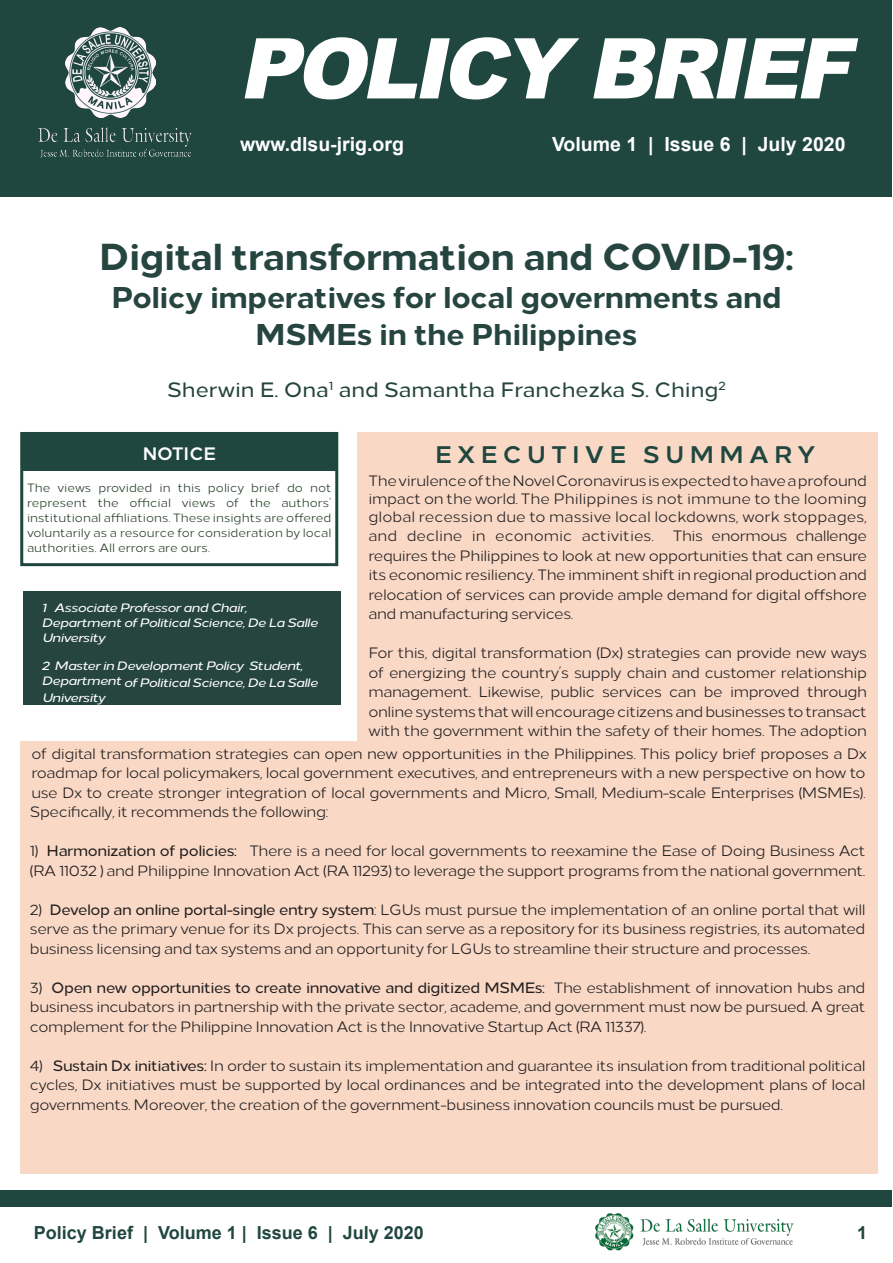
<style>
.page{position:relative;width:893px;height:1263px;background:#fff}
.page>*{position:absolute;margin:0;border:0;box-sizing:border-box;transform-origin:0 0}
.t1{font:italic 900 84px "Arial";color:#fff}
.t2{font:800 37.5px "Loew";letter-spacing:-.01em;color:#26453f}
.t3{font:800 30px/37.5px "Loew";letter-spacing:-.01em;color:#26453f;text-align:center}
.t4{font:700 24px "Loew";letter-spacing:.22em;color:#1f473f}
.t5{font:500 20.85px "Loew";color:#26453f}
.t6{font:700 19.5px "Arial";color:#fff}
.t7{font:700 18px "Arial";color:#1f473f}
.t8{font:700 18px "Loew";color:#fff}
.t9{font:15px/19.5px "Loew";letter-spacing:-.03em;color:#231f20;text-align:justify}
.t10{font:italic 500 12.15px/15px "Loew";letter-spacing:-.05em;color:#fff;scale:1.11 1}
.t11{font:12px/15px "Loew";color:#273d27;text-align:justify}
.s1{font-weight:500}
</style>
<div class="page">
<div style="left:357px;top:432px;width:521px;height:742px;background:#f9d9c6"></div>
<div style="left:1px;top:1190px;width:891px;height:17px;background:#1f473f"></div>
<img style="left:595px;top:1213px;width:199px;height:38px">
<div style="left:23px;top:591px;width:317px;height:114px;background:#26453f"></div>
<div style="left:20px;top:432px;width:318px;height:134px;border:3px solid #1f473f"></div>
<div style="left:23px;top:433px;width:314px;height:38px;background:#1f473f"></div>
<div style="left:1px;top:1px;width:891px;height:196px;background:#1f473f"></div>
<img style="left:65px;top:27px;width:90px;height:90px">
<div style="left:20px;top:741px;width:690px;height:433px;background:#f9d9c6"></div>
<img style="left:38px;top:127px;width:153px;height:31px">
<p class="t1" style="left:238px;top:7px;width:636px">POLICY BRIEF</p>
<p class="t6" style="left:240px;top:130px;width:165px">www.dlsu-jrig.org</p>
<p class="t6" style="left:552px;top:130px;width:295px">Volume 1 | Issue 6 | July 2020</p>
<p class="t2" style="left:99px;top:226px;width:696px">Digital transformation and COVID-19:</p>
<p class="t3" style="left:111px;top:276px;width:672px">Policy imperatives for local governments and<br>MSMEs in the Philippines</p>
<p class="t5" style="left:167px;top:373px;width:560px">Sherwin E. Ona<sup>1</sup> and Samantha Franchezka S. Ching<sup>2</sup></p>
<p class="t8" style="left:143px;top:439px;width:75px">NOTICE</p>
<p class="t11" style="left:27px;top:479px;width:306px">The views provided in this policy brief do not represent the official views of the authors’ institutional affiliations. These insights are offered voluntarily as a resource for consideration by local authorities. All errors are ours.</p>
<p class="t10" style="left:41px;top:599px;width:250px">1 Associate Professor and Chair,<br>Department of Political Science, De La Salle<br>University</p>
<p class="t10" style="left:41px;top:657px;width:250px;line-height:16.5px">2 Master in Development Policy Student,<br>Department of Political Science, De La Salle</p>
<p class="t10" style="left:41px;top:689px;width:59px">University</p>
<p class="t4" style="left:435px;top:434px;width:382px">EXECUTIVE SUMMARY</p>
<p class="t9" style="left:368px;top:470px;width:500px;line-height:18px">The virulence of the Novel Coronavirus is expected to have a profound impact on the world. The Philippines is not immune to the looming global recession due to massive local lockdowns, work stoppages,</p>
<p class="t9" style="left:368px;top:525px;width:500px">and decline in economic activities. This enormous challenge requires the Philippines to look at new opportunities that can ensure its economic resiliency. The imminent shift in regional production and relocation of services can provide ample demand for digital offshore and manufacturing services.</p>
<p class="t9" style="left:368px;top:642px;width:500px">For this, digital transformation (Dx) strategies can provide new ways of energizing the country’s supply chain and customer relationship management. Likewise, public services can be improved through online systems that will encourage citizens and businesses to transact with the government within the safety of their homes. The adoption</p>
<p class="t9" style="left:30px;top:742px;width:839px">of digital transformation strategies can open new opportunities in the Philippines. This policy brief proposes a Dx roadmap for local policymakers, local government executives, and entrepreneurs with a new perspective on how to use Dx to create stronger integration of local governments and Micro, Small, Medium-scale Enterprises (MSMEs).<br>Specifically, it recommends the following:</p>
<p class="t9" style="left:30px;top:840px;width:837px">1) <span class="s1">Harmonization of policies:</span> There is a need for local governments to reexamine the Ease of Doing Business Act (RA 11032 ) and Philippine Innovation Act (RA 11293) to leverage the support programs from the national government.</p>
<p class="t9" style="left:30px;top:898px;width:837px">2) <span class="s1">Develop an online portal-single entry system</span>: LGUs must pursue the implementation of an online portal that will serve as the primary venue for its Dx projects. This can serve as a repository for its business registries, its automated business licensing and tax systems and an opportunity for LGUs to streamline their structure and processes.</p>
<p class="t9" style="left:30px;top:976px;width:837px">3) <span class="s1">Open new opportunities to create innovative and digitized MSMEs:</span> The establishment of innovation hubs and business incubators in partnership with the private sector, academe, and government must now be pursued. A great complement for the Philippine Innovation Act is the Innovative Startup Act (RA 11337).</p>
<p class="t9" style="left:30px;top:1054px;width:837px">4) <span class="s1">Sustain Dx initiatives:</span> In order to sustain its implementation and guarantee its insulation from traditional political cycles, Dx initiatives must be supported by local ordinances and be integrated into the development plans of local governments. Moreover, the creation of the government-business innovation councils must be pursued.</p>
<p class="t7" style="left:34px;top:1220px;width:391px">Policy Brief | Volume 1 | Issue 6 | July 2020</p>
<p class="t7" style="left:857px;top:1220px;width:12px">1</p>
</div>
